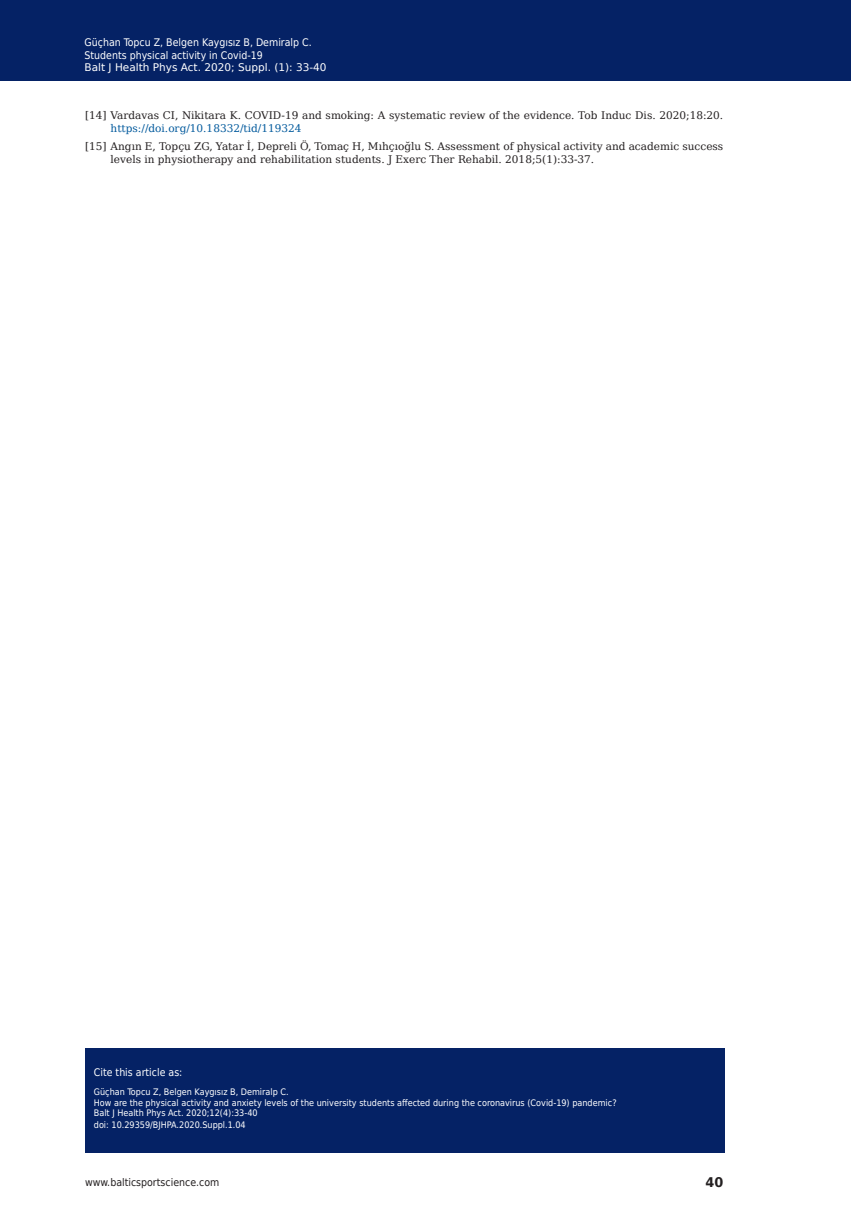
<style>
.page{position:relative;width:851px;height:1212px;background:#fff}
.page>*{position:absolute;margin:0;border:0;box-sizing:border-box;transform-origin:0 0}
.t1{font:700 13.35px "DejaVu Sans";color:#231f20;scale:.96 1}
.t2{font:10.5px/13.5px "DejaVu Serif";color:#231f20}
.t3{font:10.5px/12.6px "DejaVu Sans Condensed";color:#fff}
.t4{font:10.5px "DejaVu Sans";color:#fff}
.t5{font:10.5px "DejaVu Serif";color:#01599c}
.t6{font:10.5px "DejaVu Sans Condensed";color:#231f20}
.t7{font:9px/10.5px "DejaVu Sans Condensed";color:#fff}
</style>
<div class="page">
<div style="left:0;top:0;width:850px;height:80px;background:#052265"></div>
<div style="left:85px;top:1048px;width:639px;height:104px;background:#052265"></div>
<p class="t3" style="left:84px;top:35px;width:229px">Güçhan Topcu Z, Belgen Kaygısız B, Demiralp C.<br>Students physical activity in Covid-19</p>
<p class="t4" style="left:84px;top:59px;width:243px">Balt J Health Phys Act. 2020; Suppl. (1): 33-40</p>
<p class="t2" style="left:85px;top:107px;width:639px">[14] Vardavas CI, Nikitara K. COVID-19 and smoking: A systematic review of the evidence. Tob Induc Dis. 2020;18:20.</p>
<p class="t5" style="left:111px;top:119px;width:192px">https://doi.org/10.18332/tid/119324</p>
<p class="t2" style="left:111px;top:138px;width:614px;text-indent:-26px">[15] Angın E, Topçu ZG, Yatar İ, Depreli Ö, Tomaç H, Mıhçıoğlu S. Assessment of physical activity and academic success levels in physiotherapy and rehabilitation students. J Exerc Ther Rehabil. 2018;5(1):33-37.</p>
<p class="t3" style="left:94px;top:1066px;width:90px">Cite this article as:</p>
<p class="t7" style="left:94px;top:1086px;width:524px">Güçhan Topcu Z, Belgen Kaygısız B, Demiralp C.<br>How are the physical activity and anxiety levels of the university students affected during the coronavirus (Covid-19) pandemic?<br>Balt J Health Phys Act. 2020;12(4):33-40</p>
<p class="t7" style="left:94px;top:1119px;width:153px">doi: 10.29359/BJHPA.2020.Suppl.1.04</p>
<p class="t6" style="left:85px;top:1174px;width:136px">www.balticsportscience.com</p>
<p class="t1" style="left:705px;top:1172px;width:20px">40</p>
</div>
